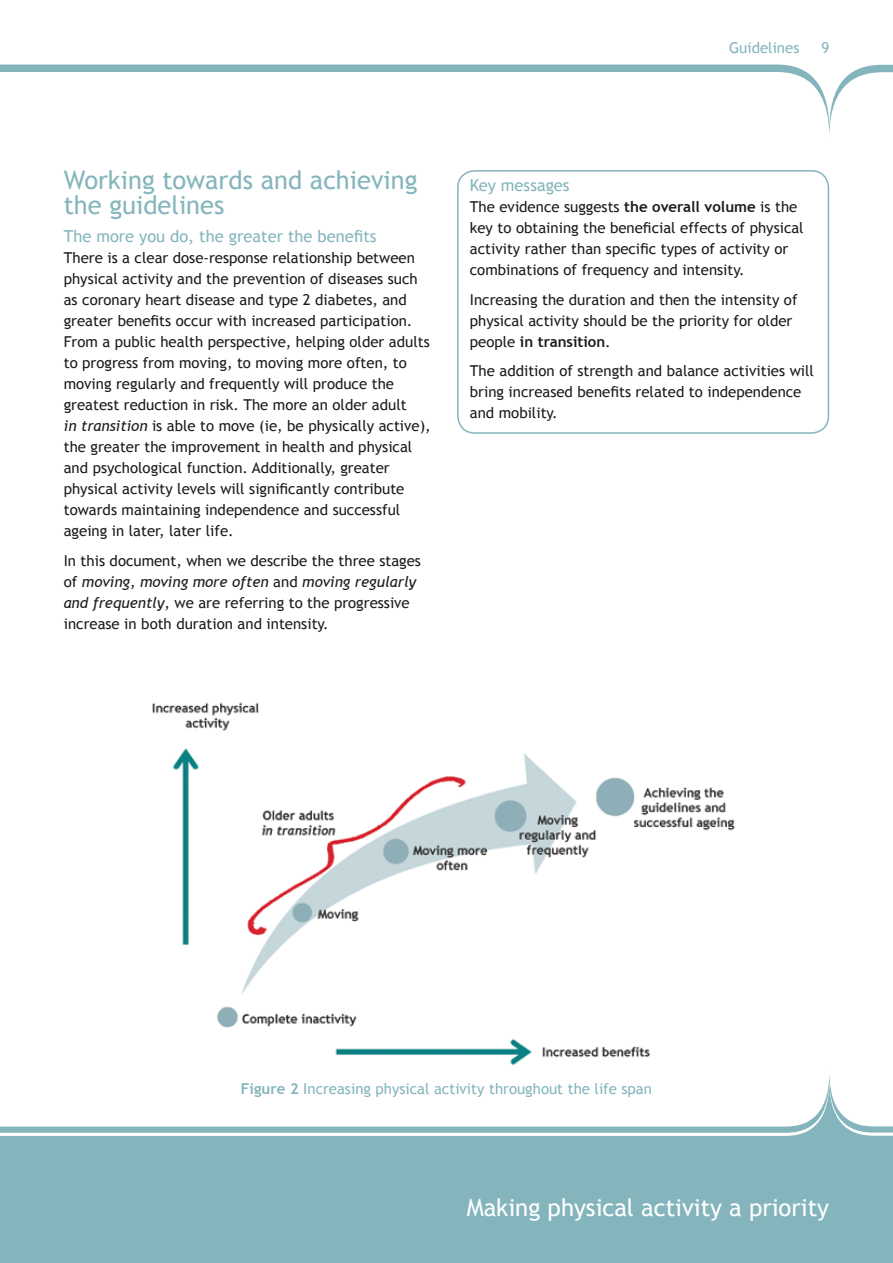
<style>
.page{position:relative;width:893px;height:1263px;background:#fff}
.page>*{position:absolute;margin:0;border:0;box-sizing:border-box;transform-origin:0 0}
.t1{font:25.5px/25.5px "Trebuchet MS";color:#84b5bd}
.t2{font:24px "Trebuchet MS";color:#fff}
.t3{font:16.5px "Trebuchet MS";color:#84b5bd}
.t4{font:15px/21px "Trebuchet MS";color:#1c1c1b}
.t5{font:15px "Trebuchet MS";color:#84b5bd}
.s1{font-style:italic}
.s2{font-weight:700}
</style>
<div class="page">
<svg style="left:1px;top:1081px;width:892px;height:182px;fill:#84b5bd"></svg>
<svg style="left:0;top:65px;width:893px;height:69px"></svg>
<svg style="left:0;top:1126px;width:1px;height:137px"></svg>
<div style="left:457px;top:170px;width:372px;height:264px;border:2px solid #84b5bd;border-radius:17px"></div>
<img style="left:152px;top:702px;width:583px;height:364px">
<p class="t5" style="left:729px;top:38px;width:72px">Guidelines</p>
<p class="t5" style="left:821px;top:38px;width:9px">9</p>
<h1 class="t1" style="left:64px;top:167px;width:355px">Working towards and achieving the guidelines</h1>
<p class="t3" style="left:64px;top:227px;width:314px">The more you do, the greater the benefits</p>
<p class="t4" style="left:64px;top:248px;width:368px">There is a clear dose-response relationship between physical activity and the prevention of diseases such as coronary heart disease and type 2 diabetes, and greater benefits occur with increased participation.<br>From a public health perspective, helping older adults to progress from moving, to moving more often, to moving regularly and frequently will produce the greatest reduction in risk. The more an older adult<br><span class="s1">in transition</span> is able to move (ie, be physically active), the greater the improvement in health and physical and psychological function. Additionally, greater physical activity levels will significantly contribute towards maintaining independence and successful ageing in later, later life.</p>
<p class="t4" style="left:64px;top:550px;width:359px">In this document, when we describe the three stages of <span class="s1">moving, moving more often</span> and <span class="s1">moving regularly and frequently</span>, we are referring to the progressive increase in both duration and intensity.</p>
<p class="t3" style="left:470px;top:176px;width:101px">Key messages</p>
<p class="t4" style="left:470px;top:197px;width:335px">The evidence suggests <span class="s2">the overall volume</span> is the key to obtaining the beneficial effects of physical activity rather than specific types of activity or combinations of frequency and intensity.</p>
<p class="t4" style="left:470px;top:289px;width:329px">Increasing the duration and then the intensity of physical activity should be the priority for older people <span class="s2">in transition</span>.</p>
<p class="t4" style="left:470px;top:361px;width:346px">The addition of strength and balance activities will bring increased benefits related to independence and mobility.</p>
<p class="t5" style="left:241px;top:1080px;width:413px"><span class="s2">Figure 2</span> Increasing physical activity throughout the life span</p>
<h2 class="t2" style="left:467px;top:1193px;width:364px">Making physical activity a priority</h2>
</div>
